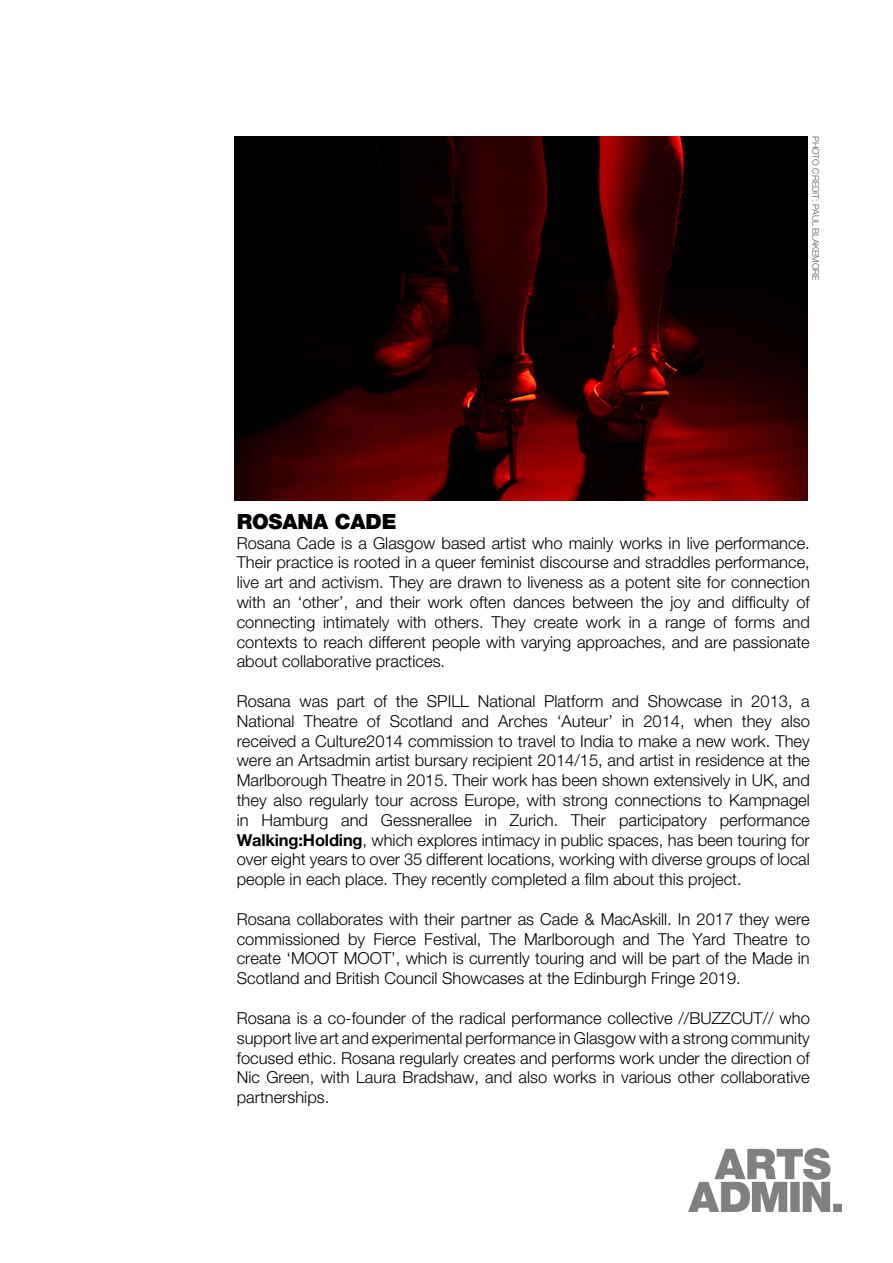
<style>
.page{position:relative;width:893px;height:1263px;background:#fff}
.page>*{position:absolute;margin:0;border:0;box-sizing:border-box;transform-origin:0 0}
.t1{font:900 21px "Helvetica Neue CELT";letter-spacing:-.01em;color:#000}
.t2{font:300 16.5px/19.8px "Helvetica Neue CELT";color:#000;text-align:justify}
.t3{font:300 9px "Helvetica Neue CELT";letter-spacing:-.01em;color:#575756}
.s1{font-weight:700}
</style>
<div class="page">
<img style="left:689px;top:1148px;width:153px;height:64px">
<img style="left:235px;top:136px;width:573px;height:364px">
<p class="t3" style="left:821px;top:136px;width:146px;rotate:90deg">PHOTO CREDIT: PAUL BLAKEMORE</p>
<p class="t1" style="left:237px;top:508px;width:161px">ROSANA CADE</p>
<p class="t2" style="left:237px;top:533px;width:575px">Rosana Cade is a Glasgow based artist who mainly works in live performance.<br>Their practice is rooted in a queer feminist discourse and straddles performance, live art and activism. They are drawn to liveness as a potent site for connection with an ‘other’, and their work often dances between the joy and difficulty of connecting intimately with others. They create work in a range of forms and contexts to reach different people with varying approaches, and are passionate about collaborative practices.</p>
<p class="t2" style="left:237px;top:691px;width:575px">Rosana was part of the SPILL National Platform and Showcase in 2013, a National Theatre of Scotland and Arches ‘Auteur’ in 2014, when they also received a Culture2014 commission to travel to India to make a new work. They were an Artsadmin artist bursary recipient 2014/15, and artist in residence at the Marlborough Theatre in 2015. Their work has been shown extensively in UK, and they also regularly tour across Europe, with strong connections to Kampnagel in Hamburg and Gessnerallee in Zurich. Their participatory performance <span class="s1">Walking:Holding</span>, which explores intimacy in public spaces, has been touring for over eight years to over 35 different locations, working with diverse groups of local people in each place. They recently completed a film about this project.</p>
<p class="t2" style="left:237px;top:909px;width:575px">Rosana collaborates with their partner as Cade &amp; MacAskill. In 2017 they were commissioned by Fierce Festival, The Marlborough and The Yard Theatre to create ‘MOOT MOOT’, which is currently touring and will be part of the Made in Scotland and British Council Showcases at the Edinburgh Fringe 2019.</p>
<p class="t2" style="left:237px;top:1008px;width:575px">Rosana is a co-founder of the radical performance collective //BUZZCUT// who support live art and experimental performance in Glasgow with a strong community focused ethic. Rosana regularly creates and performs work under the direction of Nic Green, with Laura Bradshaw, and also works in various other collaborative partnerships.</p>
</div>
